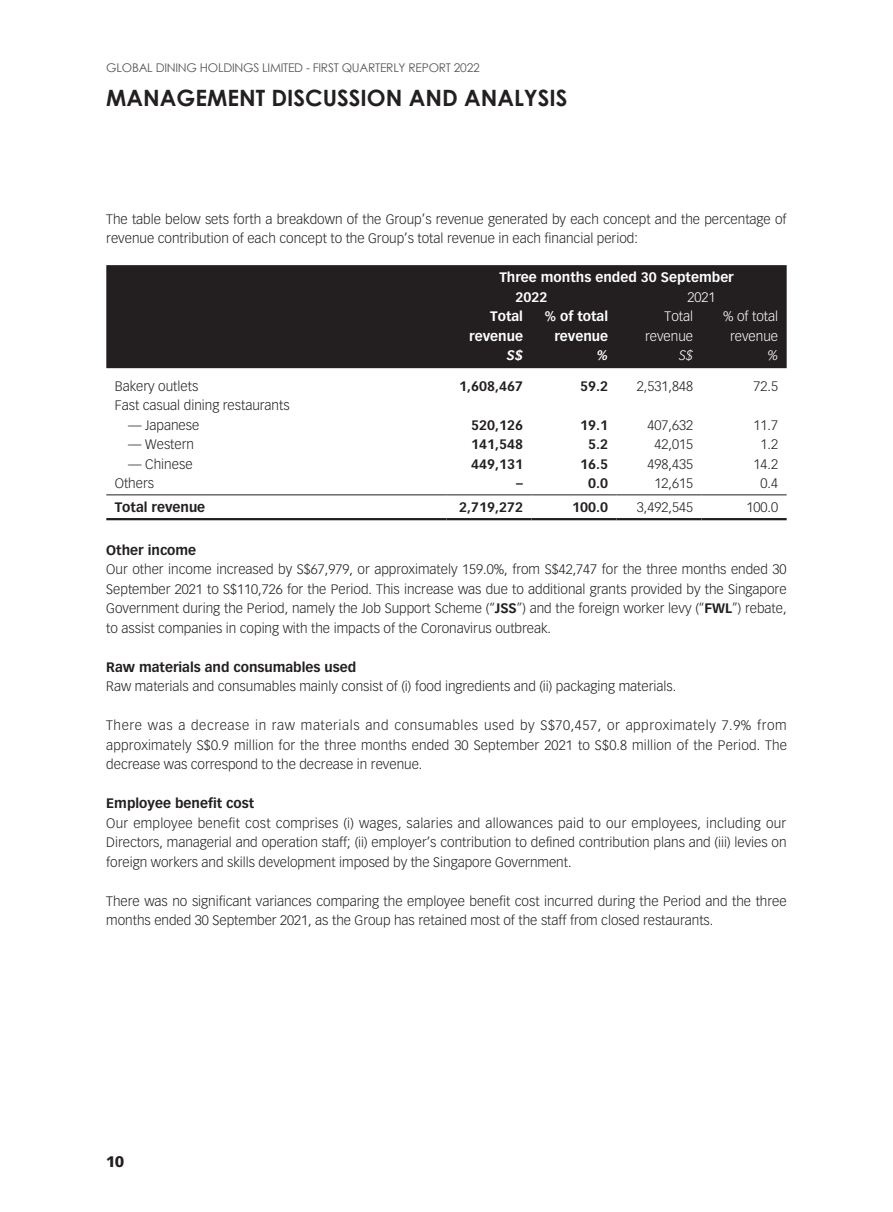
<style>
.page{position:relative;width:893px;height:1212px;background:#fff}
.page>*{position:absolute;margin:0;border:0;box-sizing:border-box;transform-origin:0 0}
.t1{font:700 22.5px "Century Gothic";color:#231f20}
.t2{font:900 15px "Vectora LT Std";color:#231f20}
.t3{font:300 13.5px/19.5px "Vectora LT Std";color:#231f20;text-align:justify}
.t4{font:700 13.5px "Vectora LT Std";color:#231f20}
.t5{font:700 13.5px/19.5px "Vectora LT Std";color:#fff;text-align:right}
.t6{font:300 13.5px/19.5px "Vectora LT Std";color:#fff;text-align:right}
.t7{font:italic 700 13.5px "Vectora LT Std";color:#fff}
.t8{font:italic 300 13.5px "Vectora LT Std";color:#fff}
.t9{font:12px "Century Gothic";letter-spacing:-.02em;color:#57585a}
.s1{font-weight:700}
</style>
<div class="page">
<div style="left:106px;top:265px;width:681px;height:103px;background:#231f20"></div>
<hr style="left:106px;top:494px;width:340px;height:1px;background:#231f20">
<hr style="left:446px;top:494px;width:85px;height:1px;background:#231f20">
<hr style="left:531px;top:494px;width:86px;height:1px;background:#231f20">
<hr style="left:617px;top:494px;width:85px;height:1px;background:#231f20">
<hr style="left:702px;top:494px;width:85px;height:1px;background:#231f20">
<hr style="left:106px;top:518px;width:340px;height:2px;background:#231f20">
<hr style="left:446px;top:518px;width:85px;height:2px;background:#231f20">
<hr style="left:531px;top:518px;width:86px;height:2px;background:#231f20">
<hr style="left:617px;top:518px;width:85px;height:2px;background:#231f20">
<hr style="left:702px;top:518px;width:85px;height:2px;background:#231f20">
<p class="t9" style="left:106px;top:59px;width:375px">GLOBAL DINING HOLDINGS LIMITED - FIRST QUARTERLY REPORT 2022</p>
<h1 class="t1" style="left:106px;top:81px;width:463px">MANAGEMENT DISCUSSION AND ANALYSIS</h1>
<p class="t3" style="left:106px;top:209px;width:682px">The table below sets forth a breakdown of the Group’s revenue generated by each concept and the percentage of revenue contribution of each concept to the Group’s total revenue in each financial period:</p>
<p class="t5" style="left:516px;top:268px;width:220px;text-align:left;text-indent:-16px">Three months ended 30 September<br>2022</p>
<p class="t6" style="left:688px;top:287px;width:30px">2021</p>
<p class="t5" style="left:469px;top:307px;width:55px">Total revenue</p>
<p class="t5" style="left:545px;top:307px;width:65px">% of total revenue</p>
<p class="t6" style="left:645px;top:307px;width:50px">Total revenue</p>
<p class="t6" style="left:723px;top:307px;width:57px;text-align:center">% of total revenue</p>
<p class="t7" style="left:507px;top:347px;width:18px">S$</p>
<p class="t7" style="left:597px;top:347px;width:13px">%</p>
<p class="t8" style="left:679px;top:347px;width:15px">S$</p>
<p class="t8" style="left:767px;top:347px;width:12px">%</p>
<p class="t3" style="left:115px;top:376px;width:85px">Bakery outlets</p>
<p class="t4" style="left:459px;top:378px;width:65px">1,608,467</p>
<p class="t4" style="left:580px;top:378px;width:29px">59.2</p>
<p class="t3" style="left:637px;top:376px;width:58px">2,531,848</p>
<p class="t3" style="left:754px;top:376px;width:26px">72.5</p>
<p class="t3" style="left:115px;top:396px;width:176px">Fast casual dining restaurants</p>
<p class="t3" style="left:128px;top:415px;width:73px">— Japanese</p>
<p class="t4" style="left:471px;top:417px;width:53px">520,126</p>
<p class="t4" style="left:580px;top:417px;width:29px">19.1</p>
<p class="t3" style="left:647px;top:415px;width:47px">407,632</p>
<p class="t3" style="left:754px;top:415px;width:26px">11.7</p>
<p class="t3" style="left:128px;top:435px;width:67px">— Western</p>
<p class="t4" style="left:471px;top:436px;width:53px">141,548</p>
<p class="t4" style="left:588px;top:436px;width:21px">5.2</p>
<p class="t3" style="left:654px;top:435px;width:40px">42,015</p>
<p class="t3" style="left:761px;top:435px;width:19px">1.2</p>
<p class="t3" style="left:128px;top:454px;width:66px">— Chinese</p>
<p class="t4" style="left:471px;top:456px;width:53px">449,131</p>
<p class="t4" style="left:580px;top:456px;width:29px">16.5</p>
<p class="t3" style="left:647px;top:454px;width:47px">498,435</p>
<p class="t3" style="left:754px;top:454px;width:26px">14.2</p>
<p class="t3" style="left:115px;top:474px;width:41px">Others</p>
<p class="t4" style="left:516px;top:475px;width:8px">–</p>
<p class="t4" style="left:588px;top:475px;width:21px">0.0</p>
<p class="t3" style="left:654px;top:474px;width:40px">12,615</p>
<p class="t3" style="left:761px;top:474px;width:19px">0.4</p>
<p class="t4" style="left:115px;top:499px;width:92px">Total revenue</p>
<p class="t4" style="left:459px;top:499px;width:65px">2,719,272</p>
<p class="t4" style="left:572px;top:499px;width:37px">100.0</p>
<p class="t3" style="left:637px;top:498px;width:58px">3,492,545</p>
<p class="t3" style="left:747px;top:498px;width:33px">100.0</p>
<p class="t4" style="left:106px;top:542px;width:91px">Other income</p>
<p class="t3" style="left:106px;top:560px;width:682px">Our other income increased by S$67,979, or approximately 159.0%, from S$42,747 for the three months ended 30<br>September 2021 to S$110,726 for the Period. This increase was due to additional grants provided by the Singapore Government during the Period, namely the Job Support Scheme (“<span class="s1">JSS</span>”) and the foreign worker levy (“<span class="s1">FWL</span>”) rebate, to assist companies in coping with the impacts of the Coronavirus outbreak.</p>
<p class="t4" style="left:106px;top:659px;width:251px">Raw materials and consumables used</p>
<p class="t3" style="left:106px;top:677px;width:571px">Raw materials and consumables mainly consist of (i) food ingredients and (ii) packaging materials.</p>
<p class="t3" style="left:106px;top:716px;width:682px">There was a decrease in raw materials and consumables used by S$70,457, or approximately 7.9% from approximately S$0.9 million for the three months ended 30 September 2021 to S$0.8 million of the Period. The decrease was correspond to the decrease in revenue.</p>
<p class="t4" style="left:106px;top:795px;width:150px">Employee benefit cost</p>
<p class="t3" style="left:106px;top:813px;width:682px">Our employee benefit cost comprises (i) wages, salaries and allowances paid to our employees, including our Directors, managerial and operation staff; (ii) employer’s contribution to defined contribution plans and (iii) levies on foreign workers and skills development imposed by the Singapore Government.</p>
<p class="t3" style="left:106px;top:891px;width:682px">There was no significant variances comparing the employee benefit cost incurred during the Period and the three months ended 30 September 2021, as the Group has retained most of the staff from closed restaurants.</p>
<p class="t2" style="left:106px;top:1152px;width:19px">10</p>
</div>
